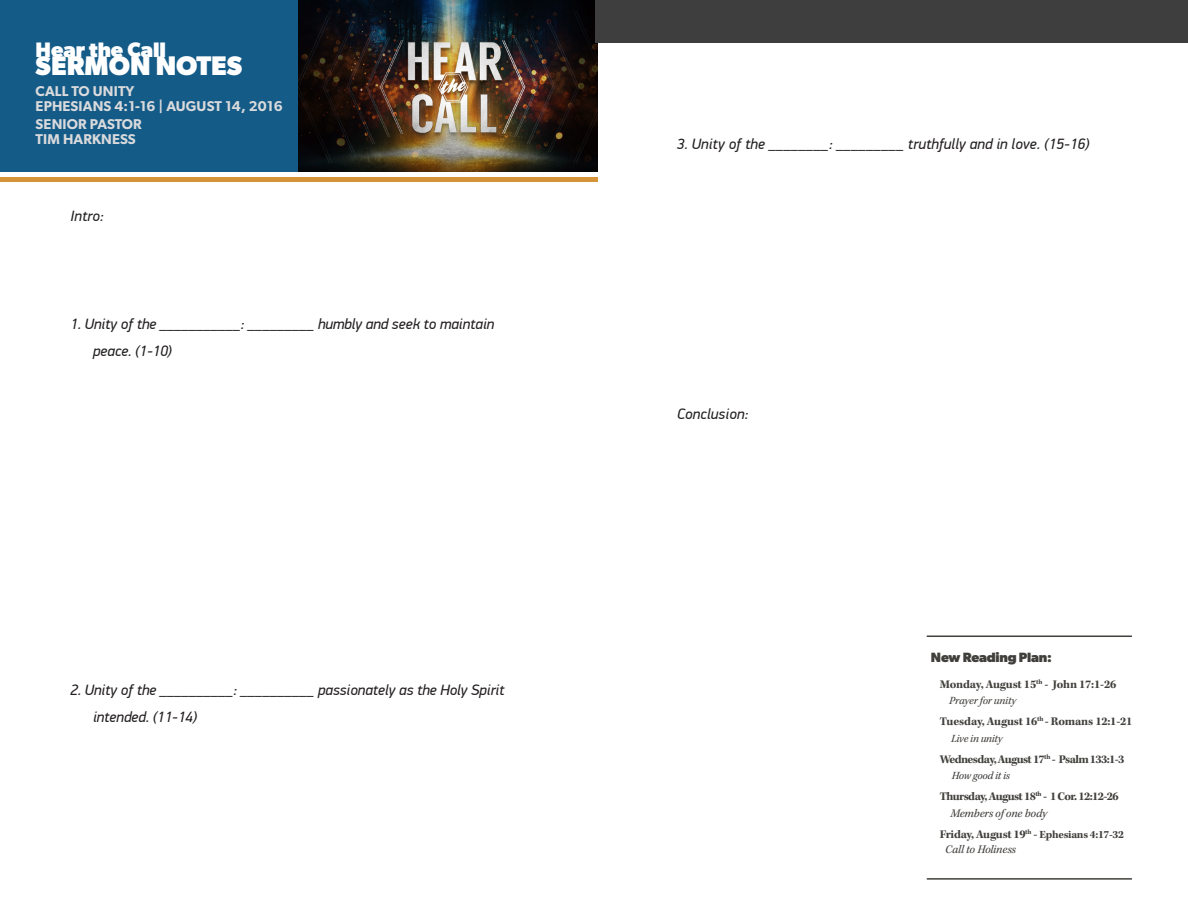
<style>
.page{position:relative;width:1188px;height:918px;background:#fff}
.page>*{position:absolute;margin:0;border:0;box-sizing:border-box;transform-origin:0 0}
.t1{font:700 27px "Gibson";color:#fff}
.t2{font:700 21px "Gibson";color:#fff}
.t3{font:italic 15px/27px "PF Din Display Pro";color:#231f20}
.t4{font:600 14.25px/15px "Gibson";letter-spacing:.01em;color:#d9dadc}
.t5{font:700 13.5px "Gibson";letter-spacing:-.015em;color:#413f3c}
.t6{font:700 12px/16.5px "Kepler Std";letter-spacing:-.035em;color:#413f3c}
.t7{font:700 12px "Kepler Std";letter-spacing:-.015em;color:#413f3c}
.t8{font:italic 11.25px "Kepler Std";letter-spacing:-.02em;color:#413f3c}
.s1{font-weight:400;font-style:italic}
.s2{font-size:11.25px}
</style>
<div class="page">
<div style="left:0;top:0;width:597px;height:172px;background:#155b88"></div>
<hr style="left:0;top:178px;width:597px;height:4px;background:#d5933a">
<img style="left:298px;top:0;width:299px;height:172px">
<hr style="left:927px;top:636px;width:205px;height:1px;background:#413f3c">
<hr style="left:927px;top:878px;width:205px;height:2px;background:#413f3c">
<div style="left:596px;top:0;width:592px;height:43px;background:#3e3e3f"></div>
<p class="t2" style="left:36px;top:37px;width:132px">Hear the Call</p>
<p class="t1" style="left:36px;top:49px;width:208px">SERMON NOTES</p>
<p class="t4" style="left:36px;top:83px;width:248px">CALL TO UNITY<br>EPHESIANS 4:1-16 | AUGUST 14, 2016</p>
<p class="t4" style="left:36px;top:116px;width:108px">SENIOR PASTOR<br>TIM HARKNESS</p>
<p class="t3" style="left:70px;top:203px;width:35px">Intro:</p>
<p class="t3" style="left:93px;top:311px;width:403px;text-indent:-22px">1. Unity of the ___________: _________ humbly and seek to maintain peace. (1-10)</p>
<p class="t3" style="left:93px;top:677px;width:413px;text-indent:-22px">2. Unity of the __________: __________ passionately as the Holy Spirit intended. (11-14)</p>
<p class="t3" style="left:677px;top:130px;width:414px">3. Unity of the ________: _________ truthfully and in love. (15-16)</p>
<p class="t3" style="left:677px;top:400px;width:73px">Conclusion:</p>
<p class="t5" style="left:931px;top:650px;width:123px">New Reading Plan:</p>
<p class="t7" style="left:940px;top:677px;width:178px">Monday, August 15<sup>th</sup> - John 17:1-26</p>
<p class="t8" style="left:949px;top:695px;width:69px">Prayer for unity</p>
<p class="t7" style="left:940px;top:715px;width:194px">Tuesday, August 16<sup>th</sup> - Romans 12:1-21</p>
<p class="t8" style="left:951px;top:732px;width:53px">Live in unity</p>
<p class="t6" style="left:940px;top:751px;width:186px">Wednesday, August 17<sup>th</sup> - Psalm 133:1-3</p>
<p class="t8" style="left:952px;top:770px;width:60px">How good it is</p>
<p class="t6" style="left:950px;top:789px;width:170px;text-indent:-11px">Thursday, August 18<sup>th</sup> - 1 Cor. 12:12-26<br><span class="s1">Members of one body</span></p>
<p class="t6" style="left:945px;top:827px;width:180px;line-height:15px;text-indent:-6px">Friday, August 19<sup>th</sup> - <span class="s2">Ephesians 4:17-32<br></span><span class="s1">Call to Holiness</span></p>
</div>
